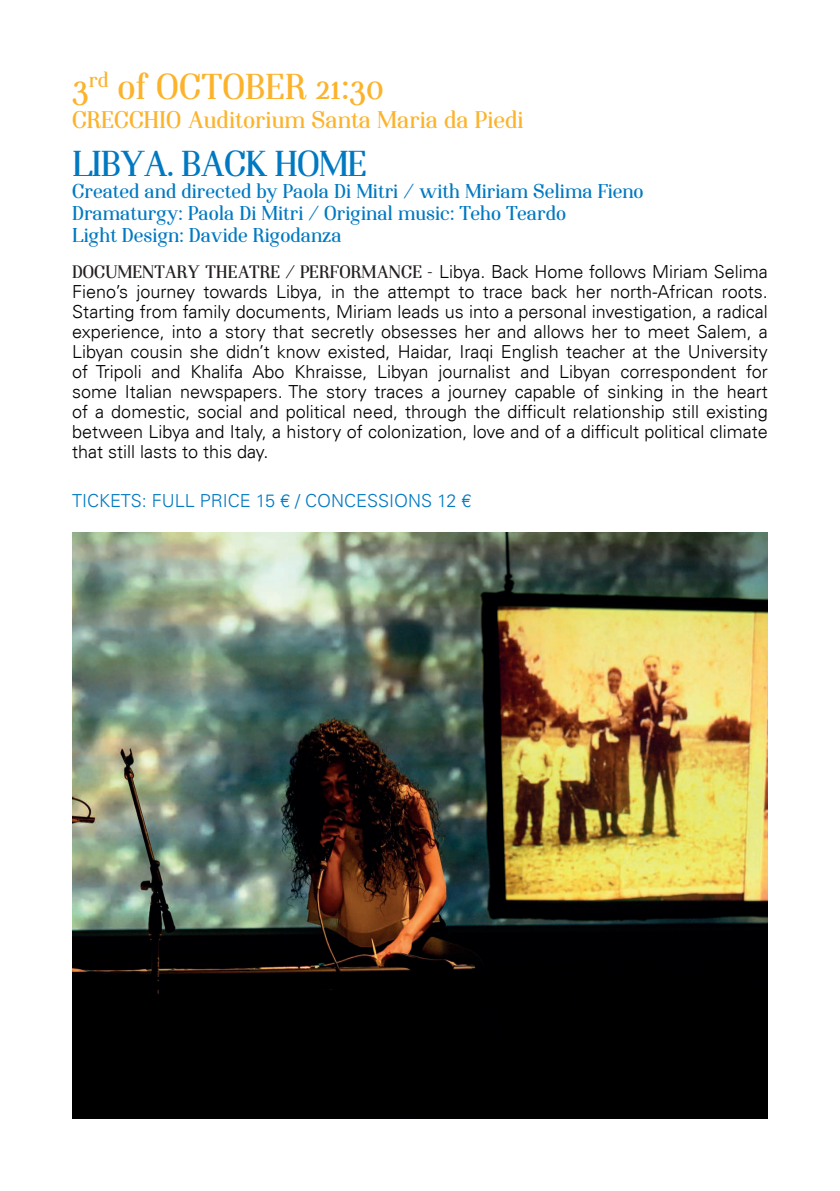
<style>
.page{position:relative;width:840px;height:1191px;background:#fff}
.page>*{position:absolute;margin:0;border:0;box-sizing:border-box;transform-origin:0 0}
.t1{font:700 36px "Night Still Comes";color:#fcb32c}
.t2{font:700 36px "Night Still Comes";letter-spacing:-.03em;color:#0079c2}
.t3{font:700 24px "Night Still Comes";color:#fcb32c}
.t4{font:700 20px/22px "Night Still Comes";color:#0079c2}
.t5{font:300 18px/20px "Univers LT";color:#000;text-align:justify}
.t6{font:300 18px "Univers LT";color:#0079c2}
.s1{font-family:"Night Still Comes";font-weight:700;color:#231f20}
</style>
<div class="page">
<img style="left:72px;top:532px;width:695px;height:587px">
<h1 class="t1" style="left:72px;top:72px;width:313px">3<sup>rd</sup> of OCTOBER 21:30</h1>
<h2 class="t3" style="left:72px;top:110px;width:453px">CRECCHIO Auditorium Santa Maria da Piedi</h2>
<h1 class="t2" style="left:72px;top:149px;width:296px">LIBYA. BACK HOME</h1>
<p class="t4" style="left:72px;top:182px;width:572px">Created and directed by Paola Di Mitri / with Miriam Selima Fieno<br>Dramaturgy: Paola Di Mitri / Original music: Teho Teardo<br>Light Design: Davide Rigodanza</p>
<p class="t5" style="left:72px;top:261px;width:697px"><span class="s1">DOCUMENTARY THEATRE / PERFORMANCE -</span> Libya. Back Home follows Miriam Selima Fieno’s journey towards Libya, in the attempt to trace back her north-African roots.<br>Starting from family documents, Miriam leads us into a personal investigation, a radical experience, into a story that secretly obsesses her and allows her to meet Salem, a Libyan cousin she didn’t know existed, Haidar, Iraqi English teacher at the University of Tripoli and Khalifa Abo Khraisse, Libyan journalist and Libyan correspondent for some Italian newspapers. The story traces a journey capable of sinking in the heart of a domestic, social and political need, through the difficult relationship still existing between Libya and Italy, a history of colonization, love and of a difficult political climate that still lasts to this day.</p>
<p class="t6" style="left:72px;top:489px;width:400px">TICKETS: FULL PRICE 15 € / CONCESSIONS 12 €</p>
</div>
